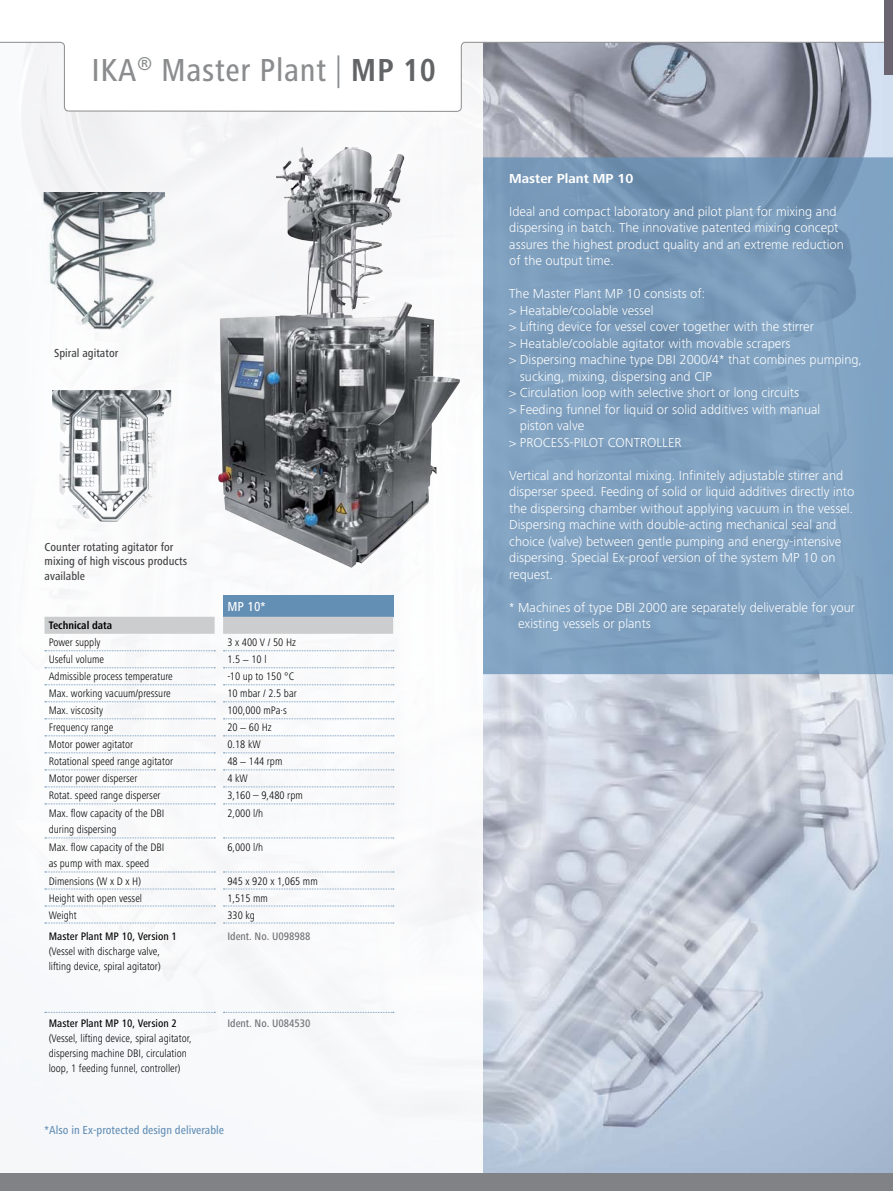
<style>
.page{position:relative;width:893px;height:1191px;background:#fff}
.page>*{position:absolute;margin:0;border:0;box-sizing:border-box;transform-origin:0 0}
.t1{font:500 condensed 33px "Frutiger Next IKA";letter-spacing:.02em;color:#8a8c8e}
.t2{font:300 13.5px/16.5px "Frutiger Next IKA";color:#fff}
.t3{font:700 13.5px "Frutiger Next IKA";color:#fff}
.t4{font:500 condensed 13.5px "Frutiger Next IKA";color:#fff}
.t5{font:500 condensed 12px/14.4px "Frutiger Next IKA";color:#414042}
.t6{font:500 condensed 12px "Frutiger Next IKA";color:#648fb5}
.t7{font:300 condensed 11.25px/15px "Frutiger Next IKA";color:#000}
.t8{font:500 condensed 11.25px "Frutiger Next IKA";color:#000}
.t9{font:500 condensed 11.25px "Frutiger Next IKA";color:#6d6e71}
.t10{font:700 condensed 11.25px "Frutiger Next IKA";color:#000}
.s1{font-weight:300}
.s2{font-weight:700;color:#636466}
</style>
<div class="page">
<img style="left:483px;top:112px;width:410px;height:1062px">
<svg style="left:483px;top:157px;width:410px;height:517px;background:#7d9ebd"></svg>
<img style="left:0;top:112px;width:483px;height:1062px">
<div style="left:223px;top:595px;width:170px;height:22px;background:#648fb5"></div>
<svg style="left:45px;top:617px;width:348px;height:17px;background:#cccecf"></svg>
<svg style="left:223px;top:650px;width:171px;height:1px"></svg>
<svg style="left:223px;top:667px;width:171px;height:1px"></svg>
<svg style="left:223px;top:684px;width:171px;height:1px"></svg>
<svg style="left:223px;top:701px;width:171px;height:1px"></svg>
<svg style="left:223px;top:718px;width:171px;height:1px"></svg>
<svg style="left:223px;top:735px;width:171px;height:1px"></svg>
<svg style="left:223px;top:752px;width:171px;height:1px"></svg>
<svg style="left:223px;top:769px;width:171px;height:1px"></svg>
<svg style="left:223px;top:786px;width:171px;height:1px"></svg>
<svg style="left:223px;top:803px;width:171px;height:1px"></svg>
<svg style="left:223px;top:837px;width:171px;height:1px"></svg>
<svg style="left:223px;top:888px;width:171px;height:1px"></svg>
<svg style="left:223px;top:905px;width:171px;height:1px"></svg>
<svg style="left:223px;top:922px;width:171px;height:1px"></svg>
<svg style="left:223px;top:1012px;width:171px;height:1px"></svg>
<svg style="left:45px;top:650px;width:170px;height:1px"></svg>
<svg style="left:45px;top:667px;width:170px;height:1px"></svg>
<svg style="left:45px;top:684px;width:170px;height:1px"></svg>
<svg style="left:45px;top:701px;width:170px;height:1px"></svg>
<svg style="left:45px;top:718px;width:170px;height:1px"></svg>
<svg style="left:45px;top:735px;width:170px;height:1px"></svg>
<svg style="left:45px;top:752px;width:170px;height:1px"></svg>
<svg style="left:45px;top:769px;width:170px;height:1px"></svg>
<svg style="left:45px;top:786px;width:170px;height:1px"></svg>
<svg style="left:45px;top:803px;width:170px;height:1px"></svg>
<svg style="left:45px;top:837px;width:170px;height:1px"></svg>
<svg style="left:45px;top:888px;width:170px;height:1px"></svg>
<svg style="left:45px;top:905px;width:170px;height:1px"></svg>
<svg style="left:45px;top:922px;width:170px;height:1px"></svg>
<svg style="left:45px;top:1012px;width:170px;height:1px"></svg>
<svg style="left:45px;top:871px;width:170px;height:1px"></svg>
<svg style="left:223px;top:871px;width:171px;height:1px"></svg>
<img style="left:41px;top:192px;width:123px;height:142px">
<img style="left:52px;top:390px;width:119px;height:131px">
<svg style="left:0;top:41px;width:893px;height:71px"></svg>
<img style="left:218px;top:151px;width:243px;height:417px">
<div style="left:884px;top:0;width:9px;height:74px;background:#6a6571"></div>
<div style="left:0;top:1174px;width:893px;height:17px;background:#808285"></div>
<h1 class="t1" style="left:91px;top:51px;width:346px">IKA<sup>®</sup> Master Plant <span class="s1">|</span> <span class="s2">MP 10</span></h1>
<p class="t5" style="left:54px;top:346px;width:66px">Spiral agitator</p>
<p class="t5" style="left:45px;top:540px;width:144px">Counter rotating agitator for mixing of high viscous products available</p>
<p class="t4" style="left:227px;top:599px;width:40px">MP 10*</p>
<p class="t10" style="left:49px;top:619px;width:65px">Technical data</p>
<p class="t7" style="left:49px;top:635px;width:53px">Power supply</p>
<p class="t7" style="left:227px;top:635px;width:70px">3 x 400 V / 50 Hz</p>
<p class="t7" style="left:49px;top:652px;width:57px">Useful volume</p>
<p class="t7" style="left:227px;top:652px;width:41px">1.5 − 10 l</p>
<p class="t7" style="left:49px;top:669px;width:126px">Admissible process temperature</p>
<p class="t7" style="left:227px;top:669px;width:68px">-10 up to 150 °C</p>
<p class="t7" style="left:49px;top:686px;width:124px">Max. working vacuum/pressure</p>
<p class="t7" style="left:227px;top:686px;width:71px">10 mbar / 2.5 bar</p>
<p class="t7" style="left:49px;top:703px;width:56px">Max. viscosity</p>
<p class="t7" style="left:227px;top:703px;width:61px">100,000 mPa·s</p>
<p class="t7" style="left:49px;top:720px;width:66px">Frequency range</p>
<p class="t7" style="left:227px;top:720px;width:46px">20 − 60 Hz</p>
<p class="t7" style="left:49px;top:737px;width:86px">Motor power agitator</p>
<p class="t7" style="left:227px;top:737px;width:35px">0.18 kW</p>
<p class="t7" style="left:49px;top:754px;width:126px">Rotational speed range agitator</p>
<p class="t7" style="left:227px;top:754px;width:57px">48 − 144 rpm</p>
<p class="t7" style="left:49px;top:771px;width:90px">Motor power disperser</p>
<p class="t7" style="left:227px;top:771px;width:22px">4 kW</p>
<p class="t7" style="left:49px;top:788px;width:113px">Rotat. speed range disperser</p>
<p class="t7" style="left:227px;top:788px;width:77px">3,160 – 9,480 rpm</p>
<p class="t7" style="left:49px;top:805px;width:117px">Max. flow capacity of the DBI</p>
<p class="t7" style="left:227px;top:805px;width:37px">2,000 l/h</p>
<p class="t7" style="left:49px;top:821px;width:117px;line-height:17.4px">during dispersing<br>Max. flow capacity of the DBI</p>
<p class="t7" style="left:227px;top:839px;width:37px">6,000 l/h</p>
<p class="t7" style="left:49px;top:855px;width:102px;line-height:17.2px">as pump with max. speed<br>Dimensions (W x D x H)</p>
<p class="t7" style="left:227px;top:873px;width:92px">945 x 920 x 1,065 mm</p>
<p class="t7" style="left:49px;top:890px;width:95px">Height with open vessel</p>
<p class="t7" style="left:227px;top:890px;width:42px">1,515 mm</p>
<p class="t7" style="left:49px;top:907px;width:29px">Weight</p>
<p class="t7" style="left:227px;top:907px;width:29px">330 kg</p>
<p class="t8" style="left:49px;top:929px;width:130px">Master Plant MP 10, Version 1</p>
<p class="t7" style="left:49px;top:943px;width:113px">(Vessel with discharge valve, lifting device, spiral agitator)</p>
<p class="t9" style="left:227px;top:929px;width:85px">Ident. No. U098988</p>
<p class="t8" style="left:49px;top:1016px;width:130px">Master Plant MP 10, Version 2</p>
<p class="t7" style="left:49px;top:1030px;width:144px">(Vessel, lifting device, spiral agitator, dispersing machine DBI, circulation loop, 1 feeding funnel, controller)</p>
<p class="t9" style="left:227px;top:1016px;width:85px">Ident. No. U084530</p>
<p class="t6" style="left:45px;top:1123px;width:181px">*Also in Ex-protected design deliverable</p>
<p class="t3" style="left:509px;top:171px;width:126px">Master Plant MP 10</p>
<p class="t2" style="left:509px;top:203px;width:336px">Ideal and compact laboratory and pilot plant for mixing and dispersing in batch. The innovative patented mixing concept assures the highest product quality and an extreme reduction of the output time.</p>
<p class="t2" style="left:509px;top:285px;width:198px">The Master Plant MP 10 consists of:</p>
<p class="t2" style="left:509px;top:302px;width:146px">&gt; Heatable/coolable vessel</p>
<p class="t2" style="left:509px;top:318px;width:306px">&gt; Lifting device for vessel cover together with the stirrer</p>
<p class="t2" style="left:509px;top:335px;width:283px">&gt; Heatable/coolable agitator with movable scrapers</p>
<p class="t2" style="left:509px;top:351px;width:354px">&gt; Dispersing machine type DBI 2000/4* that combines pumping,</p>
<p class="t2" style="left:520px;top:368px;width:193px">sucking, mixing, dispersing and CIP</p>
<p class="t2" style="left:509px;top:384px;width:291px">&gt; Circulation loop with selective short or long circuits</p>
<p class="t2" style="left:509px;top:401px;width:313px">&gt; Feeding funnel for liquid or solid additives with manual</p>
<p class="t2" style="left:520px;top:417px;width:66px">piston valve</p>
<p class="t2" style="left:509px;top:434px;width:174px">&gt; PROCESS-PILOT CONTROLLER</p>
<p class="t2" style="left:509px;top:467px;width:347px">Vertical and horizontal mixing. Infinitely adjustable stirrer and disperser speed. Feeding of solid or liquid additives directly into the dispersing chamber without applying vacuum in the vessel.<br>Dispersing machine with double-acting mechanical seal and choice (valve) between gentle pumping and energy-intensive dispersing. Special Ex-proof version of the system MP 10 on request.</p>
<p class="t2" style="left:518px;top:599px;width:339px;text-indent:-9px">* Machines of type DBI 2000 are separately deliverable for your existing vessels or plants</p>
</div>
